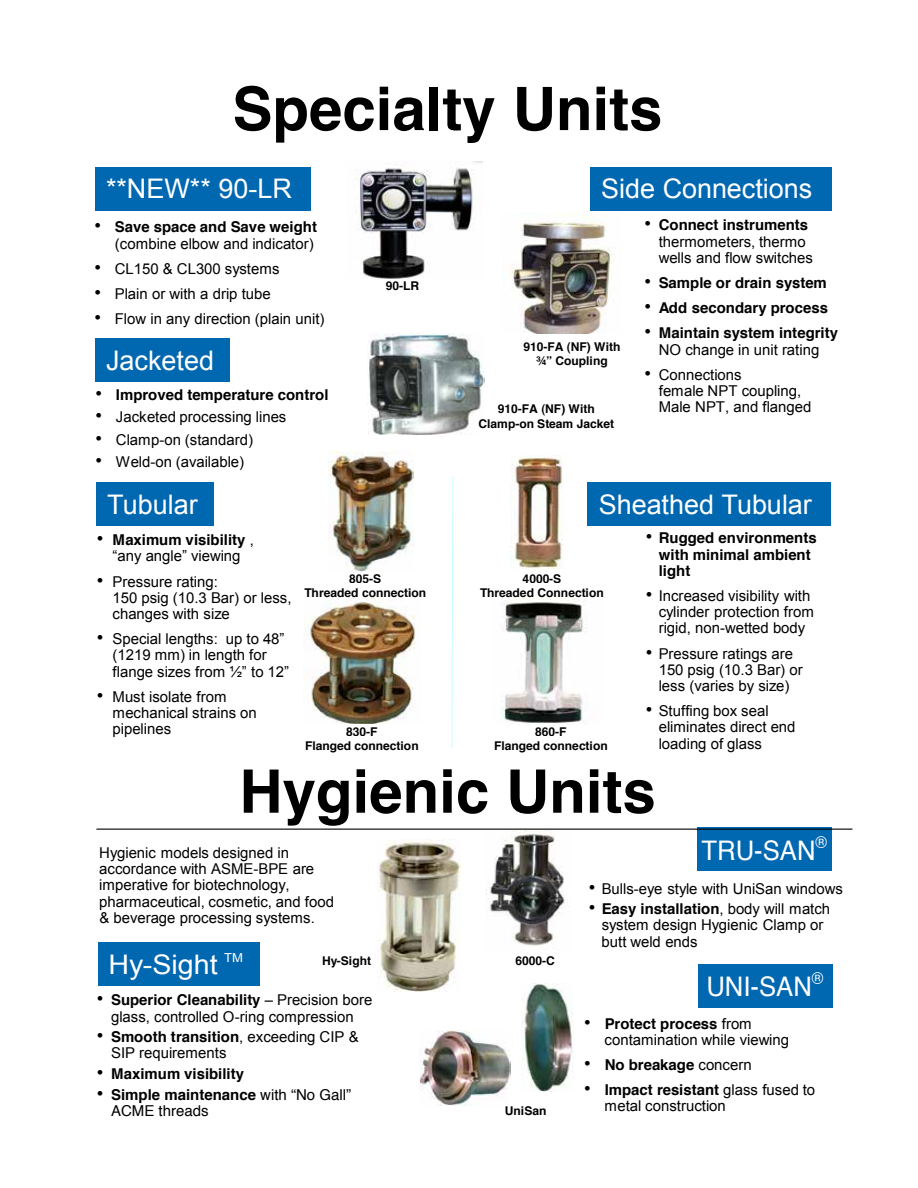
<style>
.page{position:relative;width:918px;height:1188px;background:#fff}
.page>*{position:absolute;margin:0;border:0;box-sizing:border-box;transform-origin:0 0}
.t1{font:700 60px "Helvetica";color:#000}
.t2{font:27px "Arial";color:#fff}
.t3{font:27px "Helvetica";color:#fff;scale:.95 1}
.t4{font:27px "Arial";color:#fff;scale:1.06 1}
.t5{font:18.75px "Arial";color:#000}
.t6{font:15px/16.2px "Arial";color:#000}
.t7{font:700 15px/16.2px "Helvetica";color:#000}
.t8{font:15px/16.5px "Helvetica";color:#000}
.t9{font:700 12px/14.4px "Helvetica";color:#000;text-align:center}
.s1{font-family:"Arial";font-weight:400;font-size:18.75px}
.s2{font-size:18.75px}
.s3{font-family:"Arial";font-weight:400}
.s4{font-weight:700}
</style>
<div class="page">
<div style="left:96px;top:482px;width:117px;height:43px;background:#0067b1"></div>
<div style="left:95px;top:167px;width:216px;height:43px;background:#0067b1"></div>
<div style="left:697px;top:828px;width:135px;height:43px;background:#0067b1"></div>
<div style="left:98px;top:942px;width:162px;height:44px;background:#0067b1"></div>
<hr style="left:96px;top:829px;width:756px;height:1px;background:#000">
<div style="left:95px;top:338px;width:135px;height:43px;background:#0067b1"></div>
<div style="left:588px;top:482px;width:243px;height:43px;background:#0067b1"></div>
<div style="left:698px;top:964px;width:135px;height:43px;background:#0067b1"></div>
<img style="left:420px;top:1031px;width:91px;height:75px">
<img style="left:522px;top:983px;width:51px;height:108px">
<img style="left:486px;top:830px;width:79px;height:116px">
<img style="left:368px;top:334px;width:117px;height:101px">
<img style="left:329px;top:451px;width:84px;height:120px">
<img style="left:303px;top:599px;width:119px;height:124px">
<img style="left:511px;top:457px;width:52px;height:111px">
<img style="left:500px;top:599px;width:88px;height:126px">
<div style="left:590px;top:167px;width:242px;height:43px;background:#0067b1"></div>
<img style="left:510px;top:212px;width:102px;height:121px">
<svg style="left:451px;top:477px;width:3px;height:271px"></svg>
<img style="left:379px;top:840px;width:82px;height:152px">
<img style="left:356px;top:161px;width:126px;height:118px">
<h1 class="t1" style="left:232px;top:86px;width:432px">Specialty Units</h1>
<h2 class="t2" style="left:106px;top:179px;width:187px">**NEW** 90-LR</h2>
<p class="t7" style="left:94px;top:220px;width:224px"><span class="s1">•</span> Save space and Save weight</p>
<p class="t6" style="left:115px;top:237px;width:200px">(combine elbow and indicator)</p>
<p class="t6" style="left:94px;top:262px;width:187px"><span class="s2">•</span> CL150 &amp; CL300 systems</p>
<p class="t6" style="left:94px;top:287px;width:178px"><span class="s2">•</span> Plain or with a drip tube</p>
<p class="t6" style="left:94px;top:312px;width:232px"><span class="s2">•</span> Flow in any direction (plain unit)</p>
<h2 class="t2" style="left:106px;top:350px;width:109px">Jacketed</h2>
<p class="t7" style="left:96px;top:388px;width:234px"><span class="s1">•</span> Improved temperature control</p>
<p class="t6" style="left:96px;top:410px;width:192px"><span class="s2">•</span> Jacketed processing lines</p>
<p class="t6" style="left:96px;top:433px;width:159px"><span class="s2">•</span> Clamp-on (standard)</p>
<p class="t6" style="left:96px;top:455px;width:150px"><span class="s2">•</span> Weld-on (available)</p>
<h2 class="t2" style="left:107px;top:494px;width:92px">Tubular</h2>
<p class="t9" style="left:386px;top:280px;width:35px">90-LR</p>
<p class="t7" style="left:97px;top:533px;width:159px"><span class="s1">•</span> Maximum visibility <span class="s3">,</span></p>
<p class="t6" style="left:113px;top:549px;width:130px">“any angle” viewing</p>
<p class="t6" style="left:113px;top:575px;width:181px;text-indent:-16px"><span class="s2">•</span> Pressure rating:<br>150 psig (10.3 Bar) or less, changes with size</p>
<p class="t6" style="left:113px;top:632px;width:178px;text-indent:-16px"><span class="s2">•</span> Special lengths: up to 48” (1219 mm) in length for flange sizes from ½” to 12”</p>
<p class="t6" style="left:113px;top:690px;width:146px;text-indent:-16px"><span class="s2">•</span> Must isolate from mechanical strains on pipelines</p>
<p class="t9" style="left:304px;top:572px;width:123px">805-S<br>Threaded connection</p>
<p class="t9" style="left:305px;top:725px;width:115px">830-F<br>Flanged connection</p>
<h2 class="t2" style="left:601px;top:179px;width:213px">Side Connections</h2>
<p class="t7" style="left:644px;top:218px;width:165px"><span class="s1">•</span> Connect instruments</p>
<p class="t6" style="left:659px;top:235px;width:156px">thermometers, thermo wells and flow switches</p>
<p class="t7" style="left:644px;top:276px;width:184px"><span class="s1">•</span> Sample or drain system</p>
<p class="t7" style="left:644px;top:301px;width:185px"><span class="s1">•</span> Add secondary process</p>
<p class="t7" style="left:644px;top:326px;width:195px"><span class="s1">•</span> Maintain system integrity</p>
<p class="t6" style="left:659px;top:343px;width:162px">NO change in unit rating</p>
<p class="t6" style="left:659px;top:368px;width:154px;text-indent:-14px"><span class="s2">•</span> Connections<br>female NPT coupling,<br>Male NPT, and flanged</p>
<p class="t9" style="left:523px;top:341px;width:99px">910-FA (NF) With ¾” Coupling</p>
<p class="t9" style="left:479px;top:403px;width:137px">910-FA (NF) With<br>Clamp-on Steam Jacket</p>
<h2 class="t2" style="left:599px;top:494px;width:215px">Sheathed Tubular</h2>
<p class="t9" style="left:480px;top:572px;width:125px">4000-S<br>Threaded Connection</p>
<p class="t9" style="left:494px;top:725px;width:115px">860-F<br>Flanged connection</p>
<p class="t7" style="left:659px;top:531px;width:160px;text-indent:-13px"><span class="s1">•</span> Rugged environments with minimal ambient light</p>
<p class="t6" style="left:659px;top:589px;width:157px;text-indent:-13px"><span class="s2">•</span> Increased visibility with cylinder protection from rigid, non-wetted body</p>
<p class="t6" style="left:659px;top:647px;width:146px;text-indent:-13px"><span class="s2">•</span> Pressure ratings are<br>150 psig (10.3 Bar) or less (varies by size)</p>
<p class="t6" style="left:659px;top:704px;width:138px;text-indent:-13px"><span class="s2">•</span> Stuffing box seal eliminates direct end loading of glass</p>
<h1 class="t1" style="left:239px;top:768px;width:418px">Hygienic Units</h1>
<p class="t6" style="left:99px;top:846px;width:236px">Hygienic models designed in accordance with ASME-BPE are imperative for biotechnology, pharmaceutical, cosmetic, and food &amp; beverage processing systems.</p>
<h2 class="t3" style="left:702px;top:840px;width:134px">TRU-SAN<sup>®</sup></h2>
<h2 class="t2" style="left:708px;top:840px;width:111px">TruSan<sup>TM</sup></h2>
<p class="t6" style="left:589px;top:882px;width:255px"><span class="s2">•</span> Bulls-eye style with UniSan windows</p>
<p class="t7" style="left:589px;top:902px;width:243px"><span class="s1">•</span> Easy installation<span class="s3">, body will match</span></p>
<p class="t6" style="left:602px;top:918px;width:223px">system design Hygienic Clamp or butt weld ends</p>
<h2 class="t4" style="left:108px;top:955px;width:128px">Hy-Sight <sup>TM</sup></h2>
<p class="t9" style="left:322px;top:954px;width:50px">Hy-Sight</p>
<p class="t9" style="left:516px;top:954px;width:41px">6000-C</p>
<p class="t7" style="left:97px;top:993px;width:277px"><span class="s1">•</span> Superior Cleanability <span class="s3">– Precision bore</span></p>
<p class="t6" style="left:111px;top:1010px;width:244px">glass, controlled O-ring compression</p>
<p class="t7" style="left:97px;top:1030px;width:263px"><span class="s1">•</span> Smooth transition<span class="s3">, exceeding CIP &amp;</span></p>
<p class="t6" style="left:111px;top:1046px;width:117px">SIP requirements</p>
<p class="t7" style="left:97px;top:1067px;width:149px"><span class="s1">•</span> Maximum visibility</p>
<p class="t5" style="left:97px;top:1082px;width:8px">•</p>
<p class="t6" style="left:321px;top:1088px;width:6px">-</p>
<p class="t6" style="left:111px;top:1104px;width:165px">rounded knuckle threads</p>
<h2 class="t3" style="left:706px;top:976px;width:125px">UNI-SAN<sup>®</sup></h2>
<h2 class="t2" style="left:728px;top:976px;width:93px">niSan <sup>TM</sup></h2>
<p class="t7" style="left:584px;top:1017px;width:169px"><span class="s1">•</span> Protect process <span class="s3">from</span></p>
<p class="t6" style="left:605px;top:1033px;width:186px">contamination while viewing</p>
<p class="t7" style="left:584px;top:1058px;width:169px"><span class="s1">•</span> No breakage <span class="s3">concern</span></p>
<p class="t7" style="left:584px;top:1083px;width:232px"><span class="s1">•</span> Impact resistant <span class="s3">glass fused to</span></p>
<p class="t8" style="left:111px;top:1088px;width:242px"><span class="s4">Simple maintenance</span> with “No Gall”<br>ACME threads</p>
<p class="t9" style="left:505px;top:1104px;width:43px">UniSan</p>
<p class="t6" style="left:605px;top:1099px;width:123px">metal construction</p>
</div>
